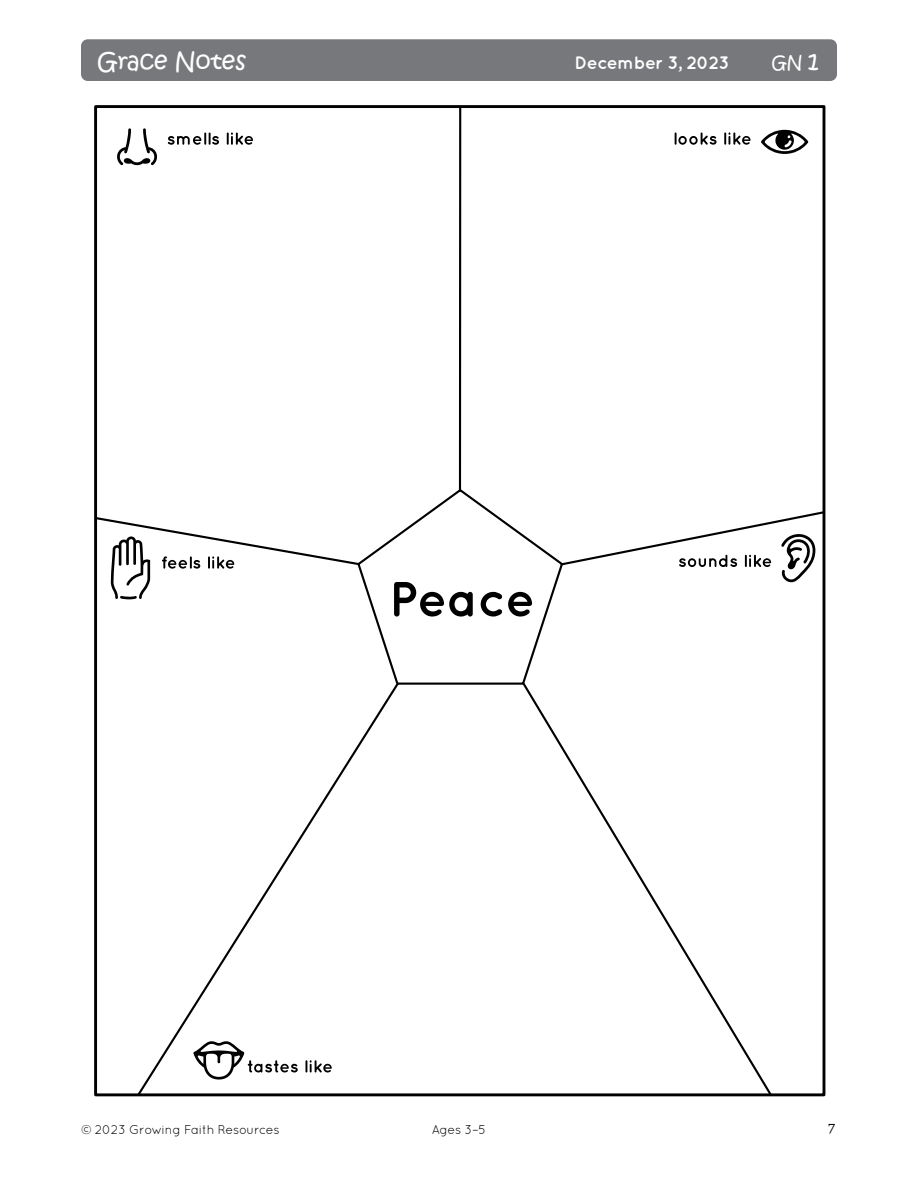
<style>
.page{position:relative;width:918px;height:1188px;background:#fff}
.page>*{position:absolute;margin:0;border:0;box-sizing:border-box;transform-origin:0 0}
.t1{font:24px "Kristen Normal ITC Std";color:#fff}
.t2{font:700 18px "Quicksand";letter-spacing:-.03em;color:#fff}
.t3{font:18px "Kristen Normal ITC Std";color:#fff}
.t4{font:13.5px "Charter ITC Std";color:#000}
.t5{font:12.75px "Quicksand";letter-spacing:-.02em;color:#000}
.s1{font-size:24px}
</style>
<div class="page">
<div style="left:81px;top:39px;width:756px;height:42px;background:#77787b;border-radius:7px"></div>
<svg style="left:761px;top:130px;width:47px;height:24px"></svg>
<svg style="left:117px;top:128px;width:40px;height:37px"></svg>
<hr style="left:459px;top:107px;width:2px;height:384px;background:#000">
<svg style="left:521px;top:686px;width:253px;height:411px"></svg>
<svg style="left:135px;top:686px;width:266px;height:411px"></svg>
<svg style="left:168px;top:133px;width:51px;height:12px"></svg>
<svg style="left:227px;top:133px;width:26px;height:12px"></svg>
<svg style="left:675px;top:132px;width:42px;height:13px"></svg>
<svg style="left:724px;top:132px;width:27px;height:13px"></svg>
<svg style="left:193px;top:1041px;width:105px;height:39px"></svg>
<svg style="left:305px;top:1060px;width:27px;height:13px"></svg>
<svg style="left:94px;top:487px;width:732px;height:199px"></svg>
<h1 class="t1" style="left:98px;top:46px;width:150px">Grace Notes</h1>
<h2 class="t2" style="left:575px;top:52px;width:156px">December 3, 2023</h2>
<h2 class="t3" style="left:772px;top:50px;width:49px">GN <span class="s1">1</span></h2>
<p class="t5" style="left:81px;top:1122px;width:200px">© 2023 Growing Faith Resources</p>
<p class="t5" style="left:432px;top:1122px;width:56px">Ages 3–5</p>
<p class="t4" style="left:828px;top:1120px;width:9px">7</p>
</div>
